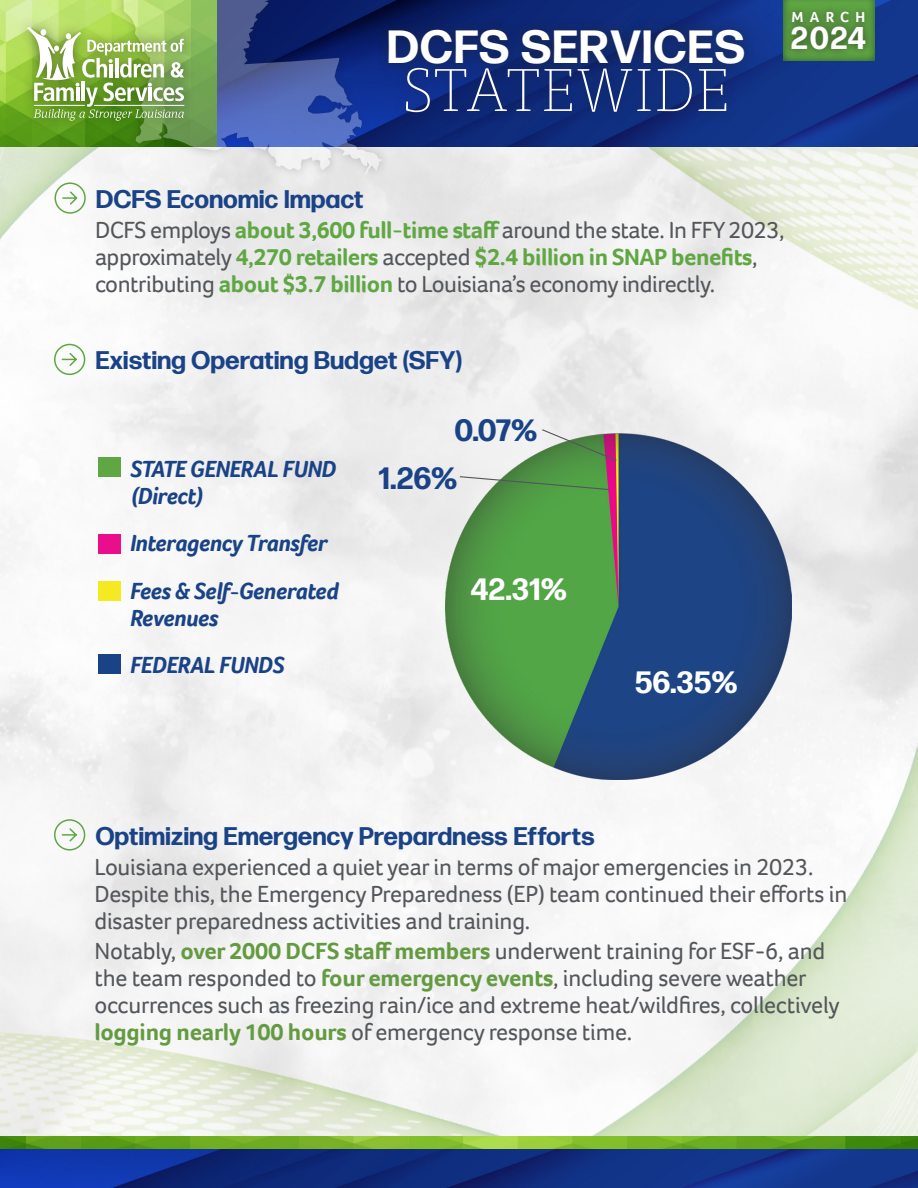
<style>
.page{position:relative;width:918px;height:1188px;background:#fff}
.page>*{position:absolute;margin:0;border:0;box-sizing:border-box;transform-origin:0 0}
.t1{font:100 61.5px "Tisa Pro";letter-spacing:.02em;color:#fff}
.t2{font:700 46.5px "Forma DJR Display";letter-spacing:.04em;color:#fff}
.t3{font:700 31.5px "Forma DJR Display";color:#fff}
.t4{font:700 30.9px "Forma DJR Display";letter-spacing:.02em;color:#fff}
.t5{font:700 30.9px "Forma DJR Display";color:#1a4387}
.t6{font:700 25.5px "Forma DJR Display";letter-spacing:.02em;color:#1a4387}
.t7{font:24px/27px "Foco";letter-spacing:-.01em;color:#53565a}
.t8{font:italic 700 24px/27px "Foco";letter-spacing:-.02em;color:#1a4387}
.t9{font:700 15px "Foco";letter-spacing:.42em;color:#fff}
.s1{font-weight:700;color:#60a744}
.s2{font-weight:700;color:#649b41}
</style>
<div class="page">
<img style="left:0;top:778px;width:918px;height:359px">
<img style="left:0;top:146px;width:918px;height:632px">
<img style="left:445px;top:433px;width:346px;height:347px">
<img style="left:0;top:0;width:918px;height:146px">
<img style="left:0;top:1137px;width:918px;height:13px">
<img style="left:0;top:1150px;width:918px;height:38px">
<div style="left:783px;top:0;width:95px;height:62px;background:#1a4387;opacity:.75"></div>
<div style="left:783px;top:3px;width:92px;height:56px;background:#231f20;opacity:.75"></div>
<div style="left:113px;top:0;width:278px;height:184px;background:#231f20;opacity:.75"></div>
<svg style="left:122px;top:0;width:261px;height:176px;background:#62779b"></svg>
<div style="left:16px;top:15px;width:180px;height:117px;background:#231f20;opacity:.62"></div>
<svg style="left:27px;top:27px;width:157px;height:94px"></svg>
<hr style="left:94px;top:105px;width:90px;height:1px;background:#fff">
<hr style="left:34px;top:105px;width:51px;height:1px;background:#fff">
<div style="left:98px;top:458px;width:23px;height:19px;background:#60a744"></div>
<div style="left:98px;top:534px;width:23px;height:19px;background:#ea0e8d"></div>
<div style="left:98px;top:581px;width:23px;height:20px;background:#f5e921"></div>
<div style="left:98px;top:654px;width:23px;height:20px;background:#1a4387"></div>
<svg style="left:459px;top:475px;width:152px;height:16px;background:#76a46d"></svg>
<svg style="left:541px;top:428px;width:77px;height:34px;background:#8f9a7d"></svg>
<svg style="left:54px;top:182px;width:33px;height:32px"></svg>
<svg style="left:53px;top:818px;width:33px;height:33px"></svg>
<svg style="left:53px;top:343px;width:33px;height:33px"></svg>
<div style="left:376px;top:17px;width:380px;height:108px;background:#231f20;opacity:.53"></div>
<p class="t2" style="left:388px;top:17px;width:358px">DCFS SERVICES</p>
<p class="t1" style="left:402px;top:49px;width:329px">STATEWIDE</p>
<p class="t9" style="left:792px;top:7px;width:75px">MARCH</p>
<p class="t3" style="left:791px;top:18px;width:76px">2024</p>
<p class="t6" style="left:96px;top:183px;width:269px">DCFS Economic Impact</p>
<p class="t7" style="left:95px;top:216px;width:691px">DCFS employs <span class="s1">about 3,600 full-time staff</span> around the state. In FFY 2023, approximately <span class="s1">4,270 retailers</span> accepted <span class="s1">$2.4 billion in SNAP benefits</span>, contributing <span class="s1">about $3.7 billion</span> to Louisiana’s economy indirectly.</p>
<p class="t6" style="left:96px;top:344px;width:368px">Existing Operating Budget (SFY)</p>
<p class="t8" style="left:130px;top:456px;width:208px">STATE GENERAL FUND (Direct)</p>
<p class="t8" style="left:130px;top:530px;width:199px">Interagency Transfer</p>
<p class="t8" style="left:130px;top:577px;width:210px">Fees &amp; Self-Generated<br>Revenues</p>
<p class="t8" style="left:130px;top:651px;width:156px">FEDERAL FUNDS</p>
<p class="t5" style="left:455px;top:411px;width:84px">0.07%</p>
<p class="t5" style="left:379px;top:458px;width:80px">1.26%</p>
<p class="t4" style="left:471px;top:570px;width:97px">42.31%</p>
<p class="t4" style="left:635px;top:663px;width:104px">56.35%</p>
<p class="t6" style="left:96px;top:819px;width:500px">Optimizing Emergency Prepardness Efforts</p>
<p class="t7" style="left:94px;top:853px;width:754px">Louisiana experienced a quiet year in terms of major emergencies in 2023.<br>Despite this, the Emergency Preparedness (EP) team continued their efforts in disaster preparedness activities and training.</p>
<p class="t7" style="left:94px;top:937px;width:747px">Notably, <span class="s2">over 2000 DCFS staff members</span> underwent training for ESF-6, and the team responded to <span class="s2">four emergency events</span>, including severe weather occurrences such as freezing rain/ice and extreme heat/wildfires, collectively <span class="s2">logging nearly 100 hours</span> of emergency response time.</p>
</div>
